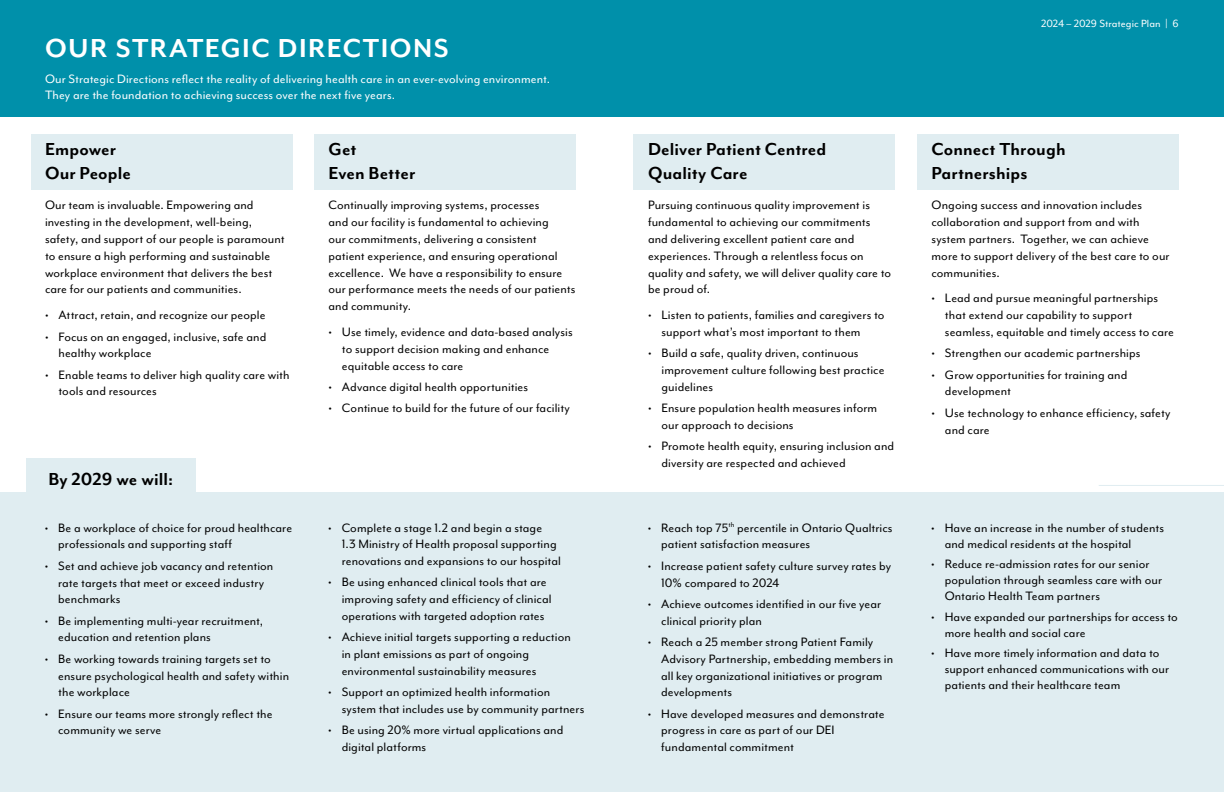
<style>
.page{position:relative;width:1224px;height:792px;background:#fff}
.page>*{position:absolute;margin:0;border:0;box-sizing:border-box;transform-origin:0 0}
.t1{font:700 30px "Mr Eaves Mod OT";letter-spacing:.05em;color:#fff}
.t2{font:700 20px/24px "Mr Eaves Mod OT";letter-spacing:.005em;color:#000}
.t3{font:14px/16.8px "Mr Eaves Mod OT";letter-spacing:.005em;color:#000}
.t4{font:14px/16.8px "Mr Eaves Mod OT";letter-spacing:.005em;color:#fff}
.t5{font:12px "Mr Eaves Mod OT";color:#fff}
</style>
<div class="page">
<div style="left:634px;top:134px;width:261px;height:55px;background:#e0edf1"></div>
<div style="left:917px;top:134px;width:262px;height:55px;background:#e0edf1"></div>
<div style="left:31px;top:134px;width:261px;height:55px;background:#e0edf1"></div>
<div style="left:315px;top:134px;width:261px;height:55px;background:#e0edf1"></div>
<div style="left:26px;top:458px;width:170px;height:56px;background:#e0edf1"></div>
<div style="left:0;top:0;width:1224px;height:116px;background:#0090aa"></div>
<div style="left:0;top:493px;width:1224px;height:299px;background:#e0edf1"></div>
<hr style="left:1099px;top:485px;width:125px;height:1px;background:#e0edf1">
<h1 class="t1" style="left:45px;top:31px;width:405px">OUR STRATEGIC DIRECTIONS</h1>
<p class="t4" style="left:45px;top:70px;width:507px">Our Strategic Directions reflect the reality of delivering health care in an ever-evolving environment.<br>They are the foundation to achieving success over the next five years.</p>
<h2 class="t2" style="left:45px;top:137px;width:88px">Empower<br>Our People</h2>
<p class="t3" style="left:45px;top:197px;width:241px">Our team is invaluable. Empowering and investing in the development, well-being, safety, and support of our people is paramount to ensure a high performing and sustainable workplace environment that delivers the best care for our patients and communities.</p>
<p class="t3" style="left:45px;top:307px;width:222px">• Attract, retain, and recognize our people</p>
<p class="t3" style="left:58px;top:328px;width:209px;text-indent:-13px">• Focus on an engaged, inclusive, safe and healthy workplace</p>
<p class="t3" style="left:58px;top:366px;width:233px;text-indent:-13px">• Enable teams to deliver high quality care with tools and resources</p>
<h2 class="t2" style="left:49px;top:466px;width:126px">By 2029 we will:</h2>
<p class="t3" style="left:58px;top:519px;width:236px;text-indent:-13px">• Be a workplace of choice for proud healthcare professionals and supporting staff</p>
<p class="t3" style="left:58px;top:557px;width:217px;text-indent:-13px">• Set and achieve job vacancy and retention rate targets that meet or exceed industry benchmarks</p>
<p class="t3" style="left:58px;top:612px;width:207px;text-indent:-13px">• Be implementing multi-year recruitment, education and retention plans</p>
<p class="t3" style="left:58px;top:650px;width:232px;text-indent:-13px">• Be working towards training targets set to ensure psychological health and safety within the workplace</p>
<p class="t3" style="left:58px;top:705px;width:216px;text-indent:-13px">• Ensure our teams more strongly reflect the community we serve</p>
<h2 class="t2" style="left:328px;top:137px;width:88px">Get<br>Even Better</h2>
<p class="t3" style="left:328px;top:197px;width:249px">Continually improving systems, processes<br>and our facility is fundamental to achieving<br>our commitments, delivering a consistent patient experience, and ensuring operational excellence. We have a responsibility to ensure our performance meets the needs of our patients and community.</p>
<p class="t3" style="left:342px;top:323px;width:232px;text-indent:-13px">• Use timely, evidence and data-based analysis to support decision making and enhance equitable access to care</p>
<p class="t3" style="left:328px;top:378px;width:201px">• Advance digital health opportunities</p>
<p class="t3" style="left:328px;top:400px;width:243px">• Continue to build for the future of our facility</p>
<p class="t3" style="left:342px;top:519px;width:221px;text-indent:-13px">• Complete a stage 1.2 and begin a stage<br>1.3 Ministry of Health proposal supporting renovations and expansions to our hospital</p>
<p class="t3" style="left:342px;top:574px;width:211px;text-indent:-13px">• Be using enhanced clinical tools that are improving safety and efficiency of clinical operations with targeted adoption rates</p>
<p class="t3" style="left:342px;top:629px;width:231px;text-indent:-13px">• Achieve initial targets supporting a reduction in plant emissions as part of ongoing environmental sustainability measures</p>
<p class="t3" style="left:342px;top:684px;width:244px;text-indent:-13px">• Support an optimized health information system that includes use by community partners</p>
<p class="t3" style="left:342px;top:722px;width:223px;text-indent:-13px">• Be using 20% more virtual applications and digital platforms</p>
<p class="t5" style="left:1041px;top:17px;width:139px">2024 – 2029 Strategic Plan | 6</p>
<h2 class="t2" style="left:648px;top:137px;width:180px">Deliver Patient Centred<br>Quality Care</h2>
<p class="t3" style="left:648px;top:197px;width:245px">Pursuing continuous quality improvement is fundamental to achieving our commitments and delivering excellent patient care and experiences. Through a relentless focus on quality and safety, we will deliver quality care to be proud of.</p>
<p class="t3" style="left:661px;top:307px;width:224px;text-indent:-13px">• Listen to patients, families and caregivers to support what’s most important to them</p>
<p class="t3" style="left:661px;top:345px;width:225px;text-indent:-13px">• Build a safe, quality driven, continuous improvement culture following best practice guidelines</p>
<p class="t3" style="left:661px;top:400px;width:217px;text-indent:-13px">• Ensure population health measures inform our approach to decisions</p>
<p class="t3" style="left:661px;top:438px;width:234px;text-indent:-13px">• Promote health equity, ensuring inclusion and diversity are respected and achieved</p>
<p class="t3" style="left:661px;top:519px;width:233px;text-indent:-14px">• Reach top 75<sup>th</sup> percentile in Ontario Qualtrics patient satisfaction measures</p>
<p class="t3" style="left:661px;top:557px;width:232px;text-indent:-13px">• Increase patient safety culture survey rates by<br>10% compared to 2024</p>
<p class="t3" style="left:661px;top:595px;width:222px;text-indent:-13px">• Achieve outcomes identified in our five year clinical priority plan</p>
<p class="t3" style="left:661px;top:633px;width:234px;text-indent:-13px">• Reach a 25 member strong Patient Family Advisory Partnership, embedding members in all key organizational initiatives or program developments</p>
<p class="t3" style="left:661px;top:705px;width:225px;text-indent:-13px">• Have developed measures and demonstrate progress in care as part of our DEI fundamental commitment</p>
<h2 class="t2" style="left:932px;top:137px;width:136px">Connect Through<br>Partnerships</h2>
<p class="t3" style="left:932px;top:197px;width:240px">Ongoing success and innovation includes collaboration and support from and with system partners. Together, we can achieve more to support delivery of the best care to our communities.</p>
<p class="t3" style="left:945px;top:290px;width:231px;text-indent:-13px">• Lead and pursue meaningful partnerships that extend our capability to support seamless, equitable and timely access to care</p>
<p class="t3" style="left:932px;top:345px;width:211px">• Strengthen our academic partnerships</p>
<p class="t3" style="left:945px;top:366px;width:184px;text-indent:-13px">• Grow opportunities for training and development</p>
<p class="t3" style="left:945px;top:404px;width:227px;text-indent:-13px">• Use technology to enhance efficiency, safety and care</p>
<p class="t3" style="left:945px;top:519px;width:221px;line-height:16px;text-indent:-13px">• Have an increase in the number of students and medical residents at the hospital</p>
<p class="t3" style="left:945px;top:556px;width:219px;line-height:16px;text-indent:-13px">• Reduce re-admission rates for our senior population through seamless care with our<br>Ontario Health Team partners</p>
<p class="t3" style="left:945px;top:608px;width:235px;line-height:16px;text-indent:-13px">• Have expanded our partnerships for access to more health and social care</p>
<p class="t3" style="left:945px;top:645px;width:226px;line-height:16px;text-indent:-13px">• Have more timely information and data to support enhanced communications with our patients and their healthcare team</p>
</div>
